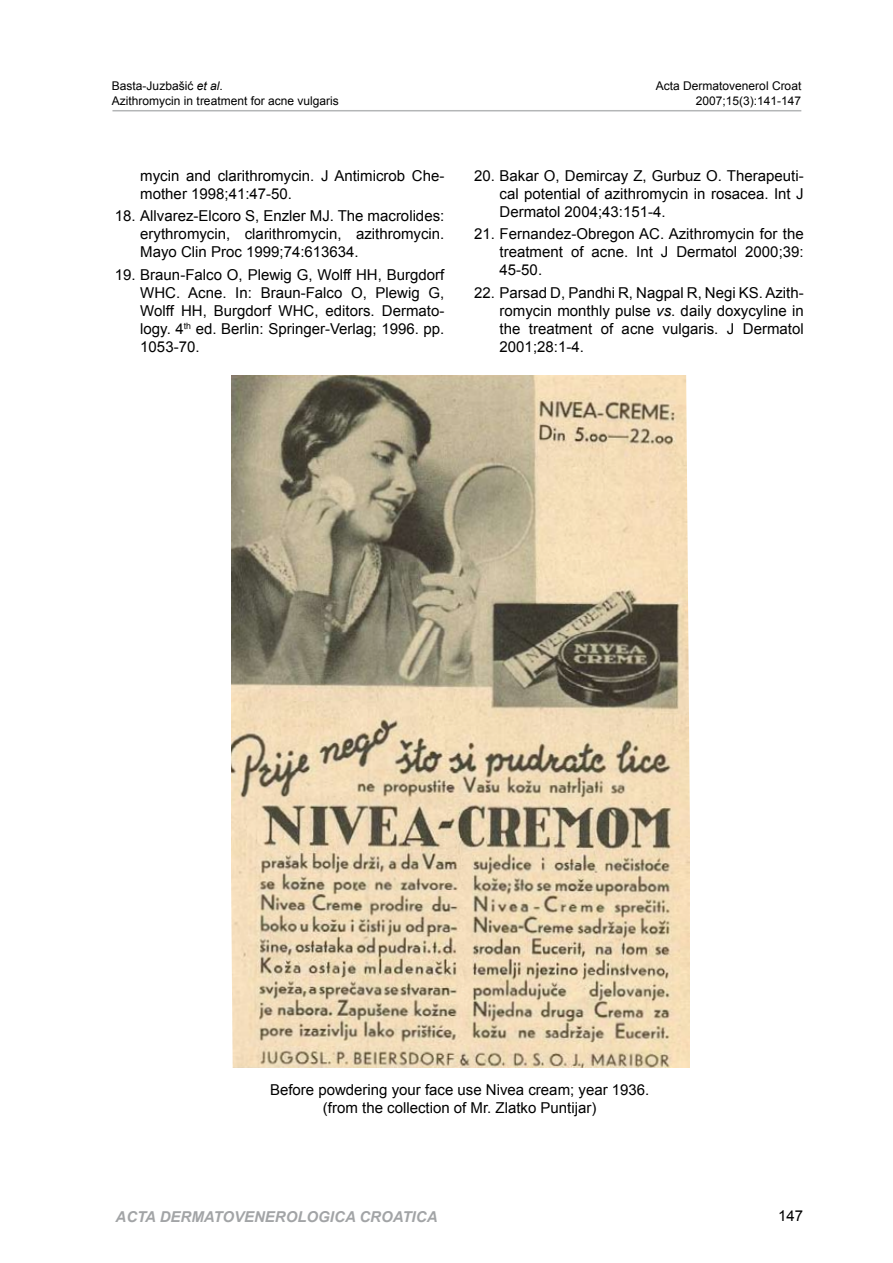
<style>
.page{position:relative;width:893px;height:1263px;background:#fff}
.page>*{position:absolute;margin:0;border:0;box-sizing:border-box;transform-origin:0 0}
.t1{font:15px/18px "Arial";color:#000;text-align:justify}
.t2{font:italic 700 15px "Arial";color:#a2a4a6}
.t3{font:12px "Arial";color:#000}
.s1{font-style:italic}
</style>
<div class="page">
<hr style="left:112px;top:110px;width:689px;height:1px;background:#b4b6b7">
<img style="left:232px;top:375px;width:457px;height:692px">
<p class="t3" style="left:112px;top:78px;width:112px">Basta-Juzbašić <span class="s1">et al</span>.</p>
<p class="t3" style="left:656px;top:78px;width:147px">Acta Dermatovenerol Croat</p>
<p class="t3" style="left:112px;top:93px;width:228px">Azithromycin in treatment for acne vulgaris</p>
<p class="t3" style="left:696px;top:93px;width:107px">2007;15(3):141-147</p>
<p class="t1" style="left:140px;top:167px;width:306px">mycin and clarithromycin. J Antimicrob Che&shy;mother 1998;41:47-50.</p>
<p class="t1" style="left:140px;top:207px;width:306px;text-indent:-26px">18. Allvarez-Elcoro S, Enzler MJ. The macrolides: erythromycin, clarithromycin, azithromycin.<br>Mayo Clin Proc 1999;74:613634.</p>
<p class="t1" style="left:140px;top:265px;width:306px;text-indent:-25px">19. Braun-Falco O, Plewig G, Wolff HH, Burgdorf WHC. Acne. In: Braun-Falco O, Plewig G, Wolff HH, Burgdorf WHC, editors. Dermato&shy;logy. 4<sup>th</sup> ed. Berlin: Springer-Verlag; 1996. pp.<br>1053-70.</p>
<p class="t1" style="left:500px;top:167px;width:306px;text-indent:-25px">20. Bakar O, Demircay Z, Gurbuz O. Therapeuti&shy;cal potential of azithromycin in rosacea. Int J Dermatol 2004;43:151-4.</p>
<p class="t1" style="left:500px;top:225px;width:306px;text-indent:-26px">21. Fernandez-Obregon AC. Azithromycin for the treatment of acne. Int J Dermatol 2000;39:<br>45-50.</p>
<p class="t1" style="left:500px;top:283px;width:306px;text-indent:-26px">22. Parsad D, Pandhi R, Nagpal R, Negi KS. Azith&shy;romycin monthly pulse <span class="s1">vs</span>. daily doxycyline in the treatment of acne vulgaris. J Dermatol 2001;28:1-4.</p>
<p class="t1" style="left:270px;top:1081px;width:381px;text-align:center">Before powdering your face use Nivea cream; year 1936. (from the collection of Mr. Zlatko Puntijar)</p>
<p class="t2" style="left:116px;top:1207px;width:323px">ACTA DERMATOVENEROLOGICA CROATICA</p>
<p class="t1" style="left:778px;top:1207px;width:27px">147</p>
</div>
